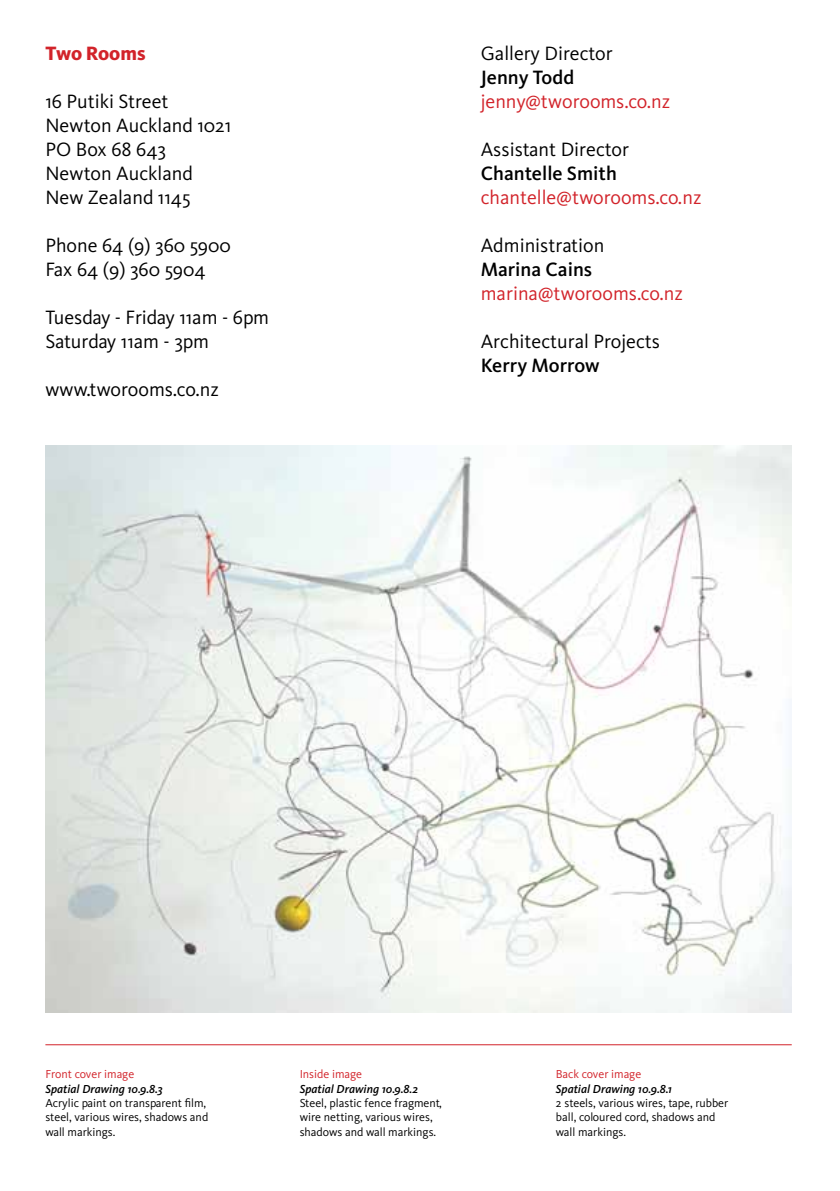
<style>
.page{position:relative;width:840px;height:1191px;background:#fff}
.page>*{position:absolute;margin:0;border:0;box-sizing:border-box;transform-origin:0 0}
.t1{font:20px/24px "Kievit";color:#000}
.t2{font:20px "Kievit";color:#d2232a}
.t3{font:500 20px "Kievit";color:#000}
.t4{font:800 20px "Kievit";letter-spacing:-.005em;color:#d2232a}
.t5{font:12px "Kievit";color:#000}
.t6{font:italic 500 12px "Kievit";color:#000}
.t7{font:12px "Kievit";color:#d2232a}
</style>
<div class="page">
<hr style="left:45px;top:1044px;width:746px;height:1px;background:#d2232a">
<img style="left:45px;top:445px;width:746px;height:567px">
<p class="t4" style="left:45px;top:41px;width:101px">Two Rooms</p>
<p class="t1" style="left:45px;top:89px;width:187px">16 Putiki Street<br>Newton Auckland 1021<br>PO Box 68 643<br>Newton Auckland<br>New Zealand 1145</p>
<p class="t1" style="left:45px;top:233px;width:187px">Phone 64 (9) 360 5900<br>Fax 64 (9) 360 5904</p>
<p class="t1" style="left:45px;top:305px;width:225px">Tuesday - Friday 11am - 6pm<br>Saturday 11am - 3pm</p>
<p class="t1" style="left:45px;top:377px;width:175px">www.tworooms.co.nz</p>
<p class="t1" style="left:480px;top:41px;width:133px">Gallery Director</p>
<p class="t3" style="left:480px;top:65px;width:95px">Jenny Todd</p>
<p class="t2" style="left:480px;top:89px;width:191px">jenny@tworooms.co.nz</p>
<p class="t1" style="left:480px;top:137px;width:150px">Assistant Director</p>
<p class="t3" style="left:480px;top:161px;width:137px">Chantelle Smith</p>
<p class="t2" style="left:480px;top:185px;width:222px">chantelle@tworooms.co.nz</p>
<p class="t1" style="left:480px;top:233px;width:125px">Administration</p>
<p class="t3" style="left:480px;top:257px;width:113px">Marina Cains</p>
<p class="t2" style="left:480px;top:281px;width:203px">marina@tworooms.co.nz</p>
<p class="t1" style="left:480px;top:329px;width:181px">Architectural Projects</p>
<p class="t3" style="left:480px;top:353px;width:120px">Kerry Morrow</p>
<p class="t7" style="left:45px;top:1066px;width:90px">Front cover image</p>
<p class="t7" style="left:299px;top:1066px;width:64px">Inside image</p>
<p class="t7" style="left:555px;top:1066px;width:87px">Back cover image</p>
<p class="t6" style="left:45px;top:1081px;width:119px">Spatial Drawing 10.9.8.3</p>
<p class="t6" style="left:299px;top:1081px;width:120px">Spatial Drawing 10.9.8.2</p>
<p class="t6" style="left:555px;top:1081px;width:118px">Spatial Drawing 10.9.8.1</p>
<p class="t5" style="left:45px;top:1095px;width:162px">Acrylic paint on transparent film,</p>
<p class="t5" style="left:299px;top:1095px;width:144px">Steel, plastic fence fragment,</p>
<p class="t5" style="left:555px;top:1095px;width:174px">2 steels, various wires, tape, rubber</p>
<p class="t5" style="left:45px;top:1110px;width:164px">steel, various wires, shadows and</p>
<p class="t5" style="left:299px;top:1110px;width:134px">wire netting, various wires,</p>
<p class="t5" style="left:555px;top:1110px;width:161px">ball, coloured cord, shadows and</p>
<p class="t5" style="left:45px;top:1124px;width:72px">wall markings.</p>
<p class="t5" style="left:299px;top:1124px;width:138px">shadows and wall markings.</p>
<p class="t5" style="left:555px;top:1124px;width:72px">wall markings.</p>
</div>
